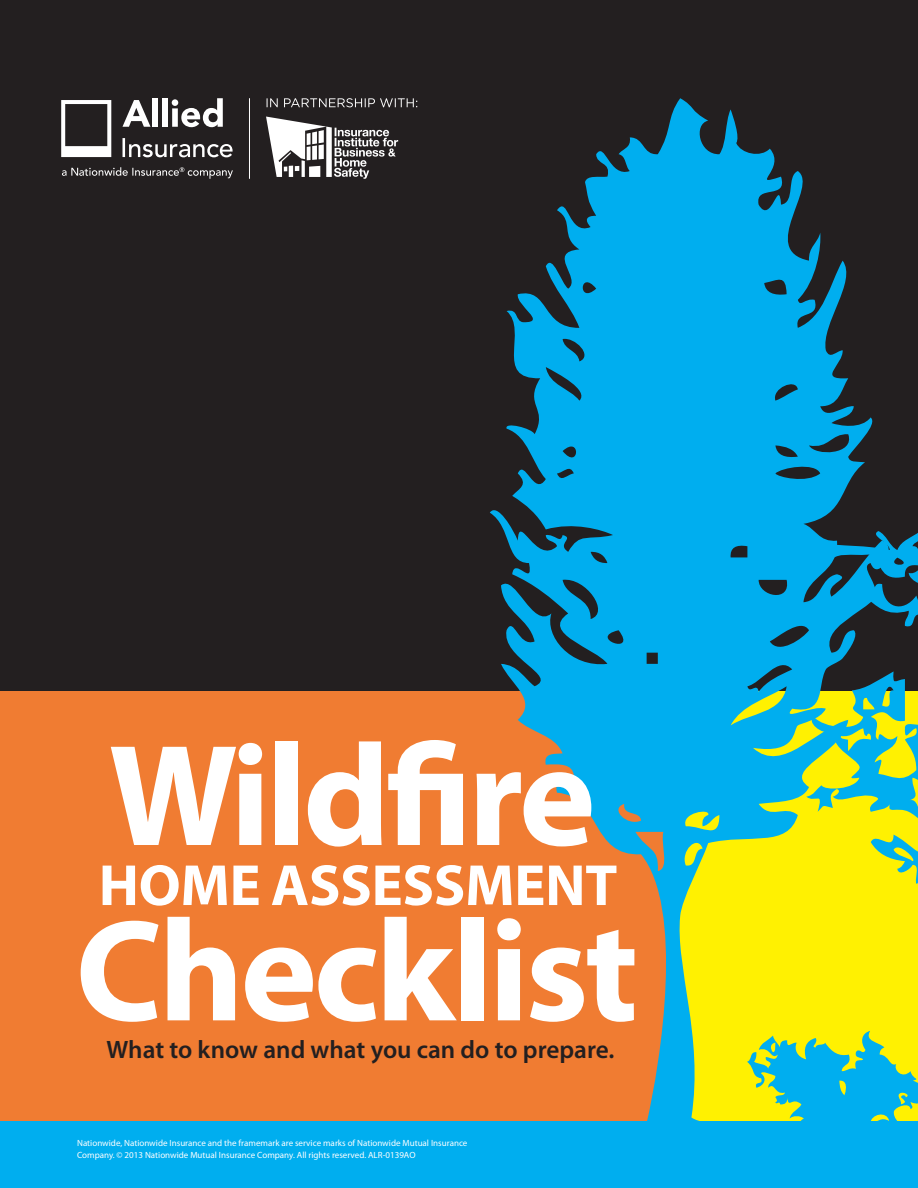
<style>
.page{position:relative;width:918px;height:1188px;background:#fff}
.page>*{position:absolute;margin:0;border:0;box-sizing:border-box;transform-origin:0 0}
.Heading_4{font:700 145.65px "Myriad Pro";letter-spacing:-.025em;color:#fff}
.Heading_4-2{font:700 58.5px "Myriad Pro";letter-spacing:-.005em;color:#fff}
.Heading_1{font:600 25.2px "Myriad Pro";color:#231f20}
.inset_-_reverse{font:9px/12px "Myriad Pro";color:#fff}
</style>
<div class="page">
<div style="left:0;top:0;width:918px;height:736px;background:#231f20"></div>
<div style="left:0;top:692px;width:672px;height:496px;background:#f07c32"></div>
<svg style="left:900px;top:533px;width:18px;height:498px;fill:#fff101"></svg>
<svg style="left:490px;top:98px;width:410px;height:1024px"></svg>
<svg style="left:747px;top:1031px;width:171px;height:91px;background:#66c88f"></svg>
<div style="left:0;top:1122px;width:918px;height:66px;background:#00aeef"></div>
<svg style="left:61px;top:100px;width:50px;height:57px"></svg>
<svg style="left:122px;top:100px;width:29px;height:27px"></svg>
<div style="left:153px;top:98px;width:5px;height:29px;background:#fff"></div>
<div style="left:162px;top:98px;width:6px;height:29px;background:#fff"></div>
<svg style="left:172px;top:98px;width:51px;height:29px"></svg>
<svg style="left:123px;top:138px;width:110px;height:19px"></svg>
<svg style="left:62px;top:167px;width:171px;height:12px"></svg>
<hr style="left:249px;top:98px;width:1px;height:81px;background:#fff">
<svg style="left:266px;top:117px;width:132px;height:62px"></svg>
<svg style="left:267px;top:98px;width:150px;height:9px"></svg>
<p class="Heading_4" style="left:109px;top:714px;width:489px">Wildfire</p>
<p class="Heading_4-2" style="left:99px;top:853px;width:520px">HOME ASSESSMENT</p>
<p class="Heading_4" style="left:76px;top:890px;width:564px">Checklist</p>
<p class="Heading_1" style="left:107px;top:1036px;width:509px">What to know and what you can do to prepare.</p>
<p class="inset_-_reverse" style="left:77px;top:1137px;width:392px">Nationwide, Nationwide Insurance and the framemark are service marks of Nationwide Mutual Insurance<br>Company. © 2013 Nationwide Mutual Insurance Company. All rights reserved. ALR-0139AO</p>
</div>
